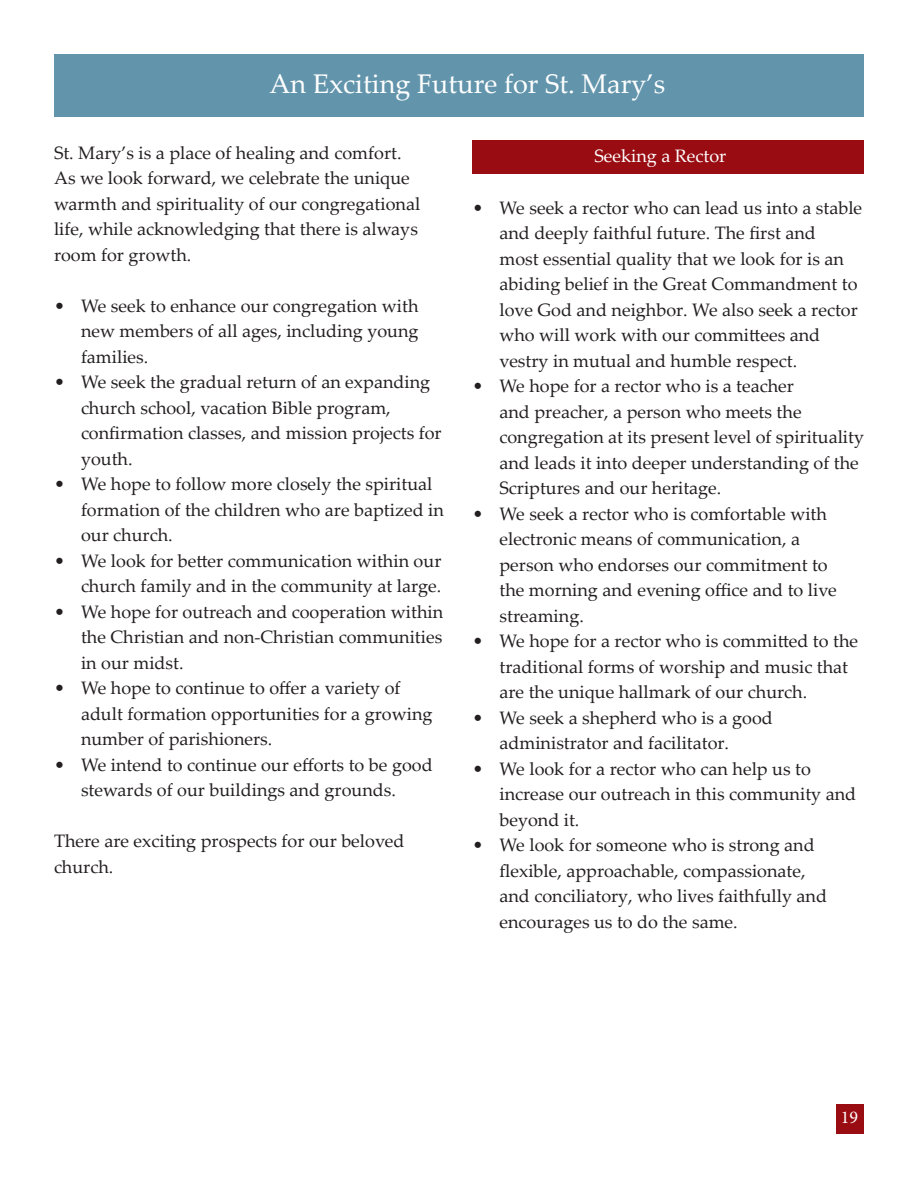
<style>
.page{position:relative;width:918px;height:1188px;background:#fff}
.page>*{position:absolute;margin:0;border:0;box-sizing:border-box;transform-origin:0 0}
.t1{font:27px "Palatino Linotype";color:#fff}
.t2{font:18px/25.5px "Palatino Linotype";color:#231f20}
.t3{font:18px "Palatino Linotype";color:#fff}
.t4{font:18px "Minion Pro";color:#fff}
</style>
<div class="page">
<div style="left:837px;top:1104px;width:27px;height:30px;background:#990c12"></div>
<div style="left:54px;top:54px;width:810px;height:63px;background:#6295ac"></div>
<div style="left:472px;top:140px;width:392px;height:34px;background:#990c12"></div>
<p class="t1" style="left:269px;top:65px;width:397px">An Exciting Future for St. Mary’s</p>
<p class="t2" style="left:54px;top:139px;width:368px">St. Mary’s is a place of healing and comfort.<br>As we look forward, we celebrate the unique warmth and spirituality of our congregational life, while acknowledging that there is always room for growth.</p>
<p class="t2" style="left:81px;top:292px;width:339px;text-align:justify;text-indent:-27px">• We seek to enhance our congregation with new members of all ages, including young families.</p>
<p class="t2" style="left:81px;top:369px;width:362px;text-indent:-27px">• We seek the gradual return of an expanding church school, vacation Bible program, confirmation classes, and mission projects for youth.</p>
<p class="t2" style="left:81px;top:471px;width:364px;text-indent:-27px">• We hope to follow more closely the spiritual formation of the children who are baptized in our church.</p>
<p class="t2" style="left:54px;top:547px;width:389px;text-align:right">• We look for better communication within our church family and in the community at large.</p>
<p class="t2" style="left:81px;top:598px;width:364px;text-align:justify;text-indent:-27px">• We hope for outreach and cooperation within the Christian and non-Christian communities in our midst.</p>
<p class="t2" style="left:81px;top:675px;width:353px;text-indent:-27px">• We hope to continue to offer a variety of adult formation opportunities for a growing number of parishioners.</p>
<p class="t2" style="left:54px;top:751px;width:380px;text-align:center">• We intend to continue our efforts to be good stewards of our buildings and grounds.</p>
<p class="t2" style="left:54px;top:828px;width:352px">There are exciting prospects for our beloved church.</p>
<p class="t3" style="left:594px;top:143px;width:133px">Seeking a Rector</p>
<p class="t2" style="left:500px;top:194px;width:364px;text-indent:-27px">• We seek a rector who can lead us into a stable and deeply faithful future. The first and<br>most essential quality that we look for is an abiding belief in the Great Commandment to love God and neighbor. We also seek a rector who will work with our committees and vestry in mutual and humble respect.</p>
<p class="t2" style="left:500px;top:373px;width:366px;text-indent:-27px">• We hope for a rector who is a teacher<br>and preacher, a person who meets the congregation at its present level of spirituality and leads it into deeper understanding of the Scriptures and our heritage.</p>
<p class="t2" style="left:500px;top:500px;width:339px;text-indent:-27px">• We seek a rector who is comfortable with electronic means of communication, a person who endorses our commitment to the morning and evening office and to live streaming.</p>
<p class="t2" style="left:500px;top:628px;width:360px;text-indent:-27px">• We hope for a rector who is committed to the traditional forms of worship and music that are the unique hallmark of our church.</p>
<p class="t2" style="left:500px;top:704px;width:275px;text-indent:-27px">• We seek a shepherd who is a good administrator and facilitator.</p>
<p class="t2" style="left:500px;top:755px;width:358px;text-indent:-27px">• We look for a rector who can help us to increase our outreach in this community and beyond it.</p>
<p class="t2" style="left:500px;top:832px;width:329px;text-indent:-27px">• We look for someone who is strong and flexible, approachable, compassionate, and conciliatory, who lives faithfully and encourages us to do the same.</p>
<p class="t4" style="left:841px;top:1106px;width:19px">19</p>
</div>
